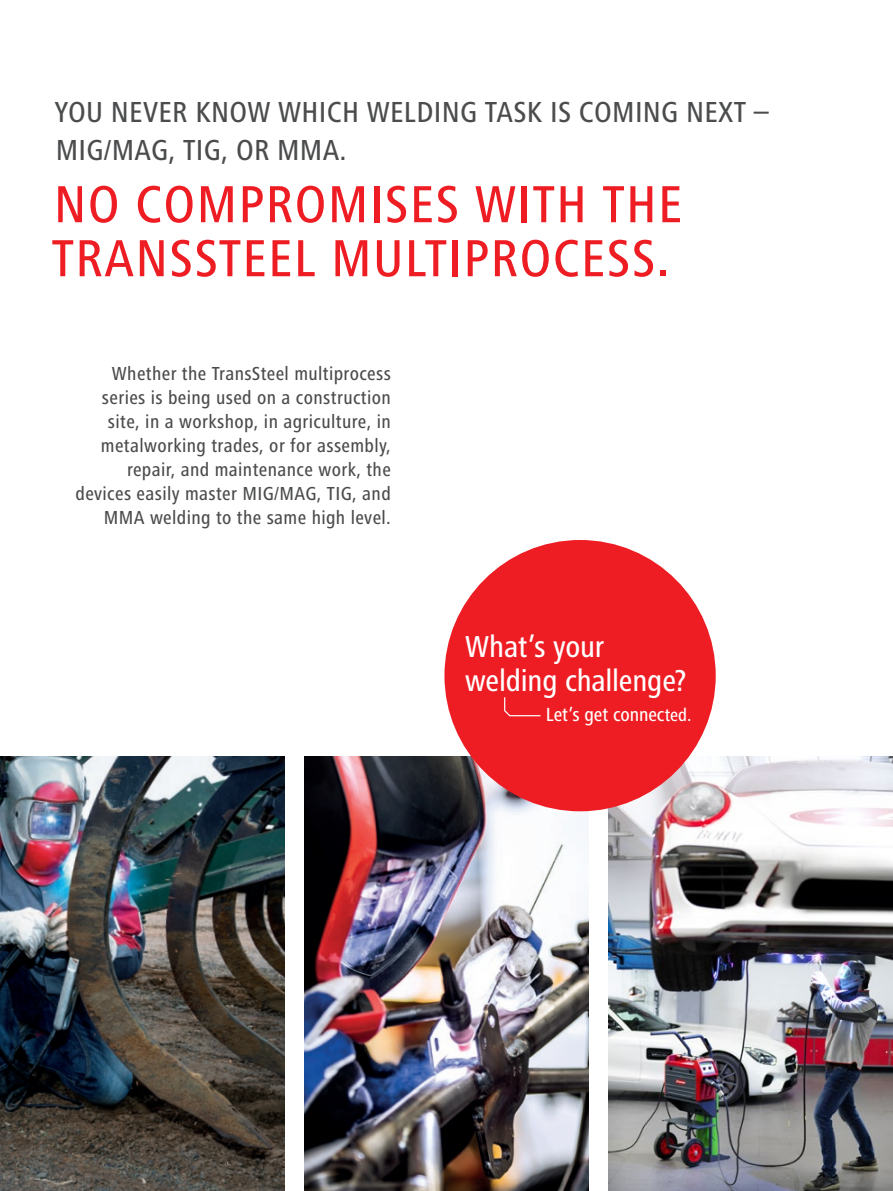
<style>
.page{position:relative;width:893px;height:1191px;background:#fff}
.page>*{position:absolute;margin:0;border:0;box-sizing:border-box;transform-origin:0 0}
.t1{font:500 condensed 54px/54px "Frutiger Next LTW1 G";letter-spacing:.025em;color:#ee1d23}
.t2{font:500 condensed 31.35px/33.9px "Frutiger Next LTW1 G";letter-spacing:-.01em;color:#fff}
.t3{font:500 condensed 30px/37.8px "Frutiger Next LTW1 G";letter-spacing:.01em;color:#4b4c4d}
.t4{font:500 condensed 19.65px "Frutiger Next LTW1 G";letter-spacing:-.005em;color:#fff}
.t5{font:500 condensed 19.5px/24px "Frutiger Next LTW1 G";letter-spacing:.02em;color:#4b4c4d;text-align:right}
.s1{font-size:18.45px}
</style>
<div class="page">
<img style="left:0;top:756px;width:285px;height:435px">
<img style="left:304px;top:756px;width:285px;height:435px">
<img style="left:608px;top:756px;width:285px;height:435px">
<div style="left:444px;top:540px;width:272px;height:271px;background:#ee1d23;border-radius:50%"></div>
<svg style="left:504px;top:697px;width:37px;height:20px"></svg>
<h3 class="t3" style="left:55px;top:93px;width:715px">YOU NEVER KNOW WHICH WELDING TASK IS COMING NEXT –<br>MIG/MAG, TIG, OR MMA.</h3>
<h1 class="t1" style="left:52px;top:177px;width:632px">NO COMPROMISES WITH THE<br>TRANSSTEEL MULTIPROCESS.</h1>
<p class="t5" style="left:75px;top:361px;width:317px">Whether the TransSteel multiprocess series is being used on a construction site, in a workshop, in agriculture, in metalworking trades, or for assembly, repair, and maintenance work, the devices easily master MIG/MAG, TIG, and MMA welding to the same high level.</p>
<h2 class="t2" style="left:465px;top:629px;width:223px">What’s your welding challenge?</h2>
<p class="t4" style="left:546px;top:703px;width:147px">Let’s get connec<span class="s1">ted.</span></p>
</div>
